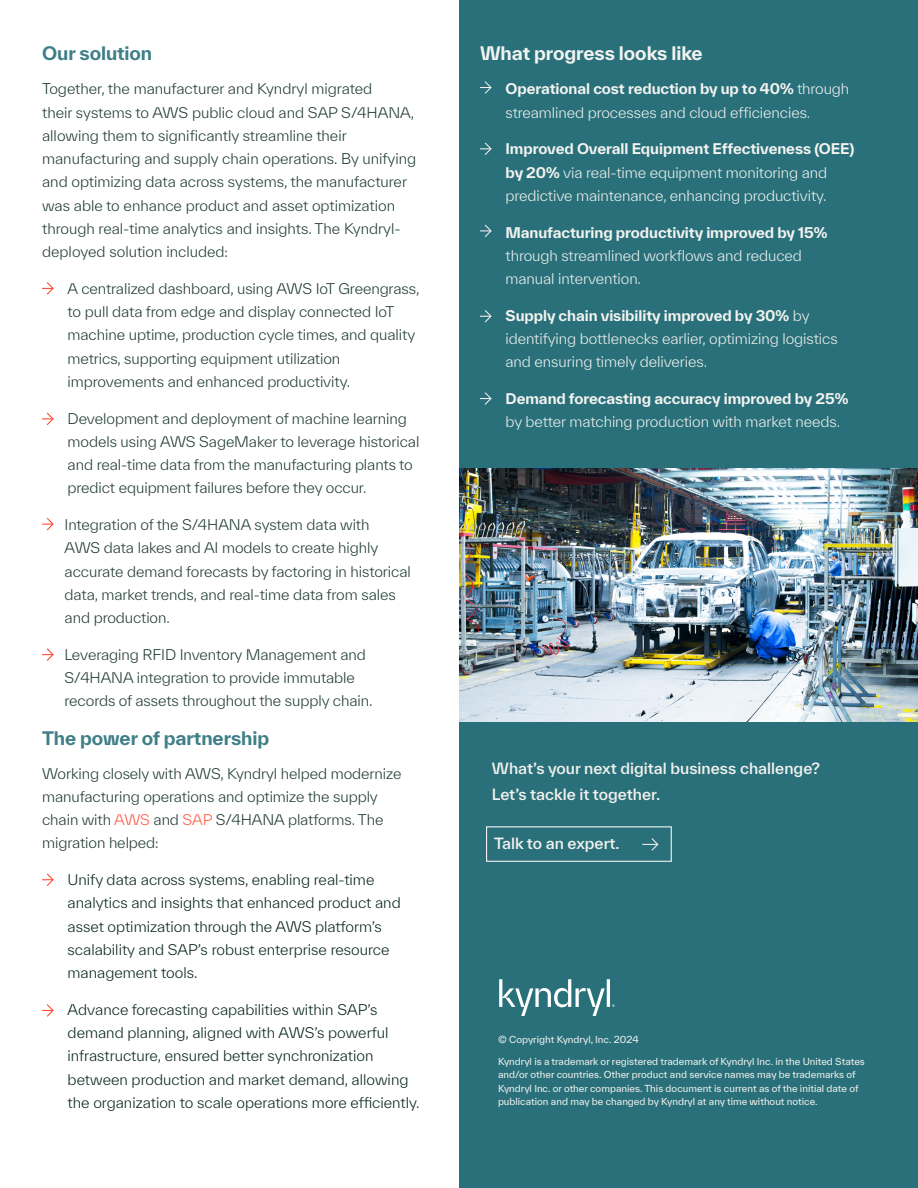
<style>
.page{position:relative;width:918px;height:1188px;background:#fff}
.page>*{position:absolute;margin:0;border:0;box-sizing:border-box;transform-origin:0 0}
.t1{font:700 18px "TWK Everett";letter-spacing:-.005em;color:#3e7e87}
.t2{font:700 18px "TWK Everett";letter-spacing:-.005em;color:#f3f3f0}
.t3{font:500 15px/26.2px "TWK Everett";color:#f2f1ee}
.t4{font:300 14.25px/23.2px "TWK Everett";letter-spacing:-.005em;color:#1d392c}
.t5{font:300 14.25px/23.2px "TWK Everett";letter-spacing:-.005em;color:#f3f3f0}
.t6{font:300 14.25px/23.2px "TWK Everett";color:#042315}
.t7{font:700 14.25px "TWK Everett";letter-spacing:-.005em;color:#f3f3f0}
.t8{font:9.3px/13.5px "TWK Everett";color:#f2f1ee}
.s1{color:#ff5842}
.s2{font-weight:700}
</style>
<div class="page">
<div style="left:459px;top:0;width:459px;height:1188px;background:#29707a"></div>
<svg style="left:499px;top:979px;width:116px;height:37px"></svg>
<svg style="left:642px;top:838px;width:17px;height:13px"></svg>
<svg style="left:42px;top:282px;width:12px;height:13px"></svg>
<svg style="left:42px;top:412px;width:12px;height:13px"></svg>
<svg style="left:42px;top:518px;width:12px;height:13px"></svg>
<div style="left:486px;top:826px;width:186px;height:36px;border:1px solid #f2f1ee"></div>
<svg style="left:42px;top:648px;width:12px;height:13px"></svg>
<svg style="left:42px;top:873px;width:12px;height:13px"></svg>
<svg style="left:42px;top:1004px;width:12px;height:13px"></svg>
<svg style="left:480px;top:81px;width:12px;height:13px"></svg>
<svg style="left:480px;top:142px;width:12px;height:13px"></svg>
<svg style="left:480px;top:224px;width:12px;height:13px"></svg>
<svg style="left:480px;top:310px;width:12px;height:13px"></svg>
<svg style="left:480px;top:392px;width:12px;height:13px"></svg>
<img style="left:459px;top:469px;width:459px;height:252px">
<p class="t1" style="left:42px;top:41px;width:112px">Our solution</p>
<p class="t4" style="left:42px;top:77px;width:376px">Together, the manufacturer and Kyndryl migrated<br>their systems to AWS public cloud and SAP S/4HANA, allowing them to significantly streamline their manufacturing and supply chain operations. By unifying and optimizing data across systems, the manufacturer was able to enhance product and asset optimization through real-time analytics and insights. The Kyndryl&shy;deployed solution included:</p>
<p class="t4" style="left:68px;top:277px;width:353px">A centralized dashboard, using AWS IoT Greengrass, to pull data from edge and display connected IoT machine uptime, production cycle times, and quality metrics, supporting equipment utilization improvements and enhanced productivity.</p>
<p class="t4" style="left:68px;top:407px;width:353px">Development and deployment of machine learning models using AWS SageMaker to leverage historical and real-time data from the manufacturing plants to predict equipment failures before they occur.</p>
<p class="t4" style="left:65px;top:513px;width:348px">Integration of the S/4HANA system data with<br>AWS data lakes and AI models to create highly accurate demand forecasts by factoring in historical data, market trends, and real-time data from sales and production.</p>
<p class="t4" style="left:65px;top:643px;width:309px">Leveraging RFID Inventory Management and<br>S/4HANA integration to provide immutable records of assets throughout the supply chain.</p>
<p class="t1" style="left:42px;top:725px;width:229px">The power of partnership</p>
<p class="t4" style="left:42px;top:762px;width:361px">Working closely with AWS, Kyndryl helped modernize manufacturing operations and optimize the supply chain with <span class="s1">AWS</span> and <span class="s1">SAP</span> S/4HANA platforms. The migration helped:</p>
<p class="t6" style="left:68px;top:868px;width:335px">Unify data across systems, enabling real-time analytics and insights that enhanced product and asset optimization through the AWS platform’s scalability and SAP’s robust enterprise resource management tools.</p>
<p class="t6" style="left:68px;top:998px;width:354px">Advance forecasting capabilities within SAP’s demand planning, aligned with AWS’s powerful infrastructure, ensured better synchronization between production and market demand, allowing the organization to scale operations more efficiently.</p>
<p class="t2" style="left:480px;top:41px;width:224px">What progress looks like</p>
<p class="t5" style="left:506px;top:77px;width:345px"><span class="s2">Operational cost reduction by up to 40%</span> through streamlined processes and cloud efficiencies.</p>
<p class="t5" style="left:506px;top:137px;width:350px"><span class="s2">Improved Overall Equipment Effectiveness (OEE) by 20%</span> via real-time equipment monitoring and predictive maintenance, enhancing productivity.</p>
<p class="t7" style="left:506px;top:222px;width:323px">Manufacturing productivity improved by 15%</p>
<p class="t5" style="left:506px;top:244px;width:298px">through streamlined workflows and reduced manual intervention.</p>
<p class="t5" style="left:506px;top:304px;width:334px"><span class="s2">Supply chain visibility improved by 30%</span> by identifying bottlenecks earlier, optimizing logistics and ensuring timely deliveries.</p>
<p class="t7" style="left:506px;top:389px;width:344px">Demand forecasting accuracy improved by 25%</p>
<p class="t5" style="left:506px;top:410px;width:336px">by better matching production with market needs.</p>
<p class="t3" style="left:492px;top:755px;width:330px">What’s your next digital business challenge?<br>Let’s tackle it together.</p>
<p class="t3" style="left:494px;top:830px;width:127px">Talk to an expert.</p>
<p class="t8" style="left:498px;top:1033px;width:142px">© Copyright Kyndryl, Inc. 2024</p>
<p class="t8" style="left:498px;top:1054px;width:368px">Kyndryl is a trademark or registered trademark of Kyndryl Inc. in the United States and/or other countries. Other product and service names may be trademarks of Kyndryl Inc. or other companies. This document is current as of the initial date of publication and may be changed by Kyndryl at any time without notice.</p>
</div>
